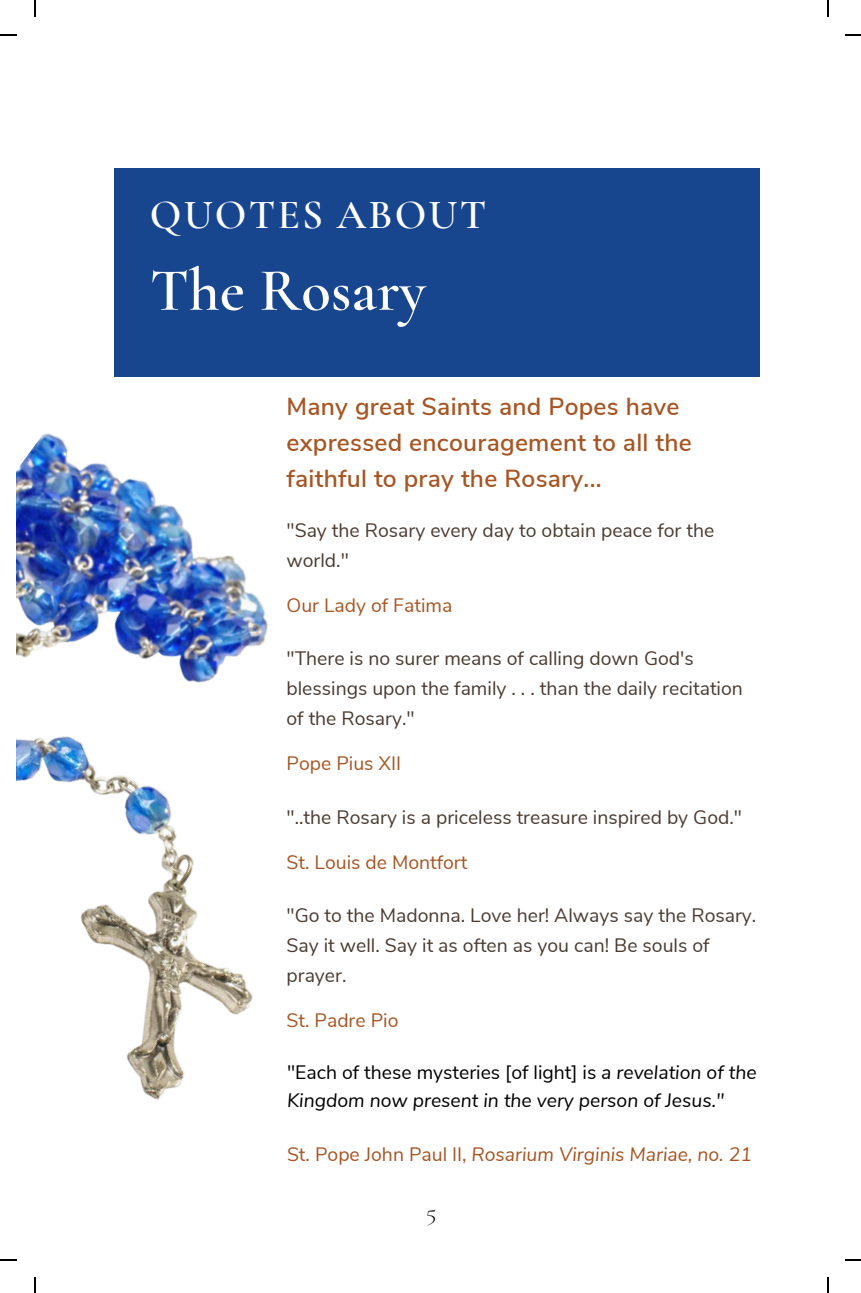
<style>
.page{position:relative;width:861px;height:1293px;background:#fff}
.page>*{position:absolute;margin:0;border:0;box-sizing:border-box;transform-origin:0 0}
.t1{font:600 60.8px "Cormorant Garamond";color:#fff}
.t2{font:600 41.4px "Cormorant Garamond";letter-spacing:.05em;color:#fff}
.t3{font:600 24.6px/36px "Nunito Sans";letter-spacing:.01em;color:#a65523}
.t4{font:300 24px "Cormorant SC";color:#000}
.t5{font:19.4px/30px "Nunito Sans";color:#4b3b31}
.t6{font:italic 19.4px/27px "Nunito Sans";color:#000}
.t7{font:19.4px "Nunito Sans";color:#a65523}
.t8{font:italic 19.4px "Nunito Sans";color:#a65523}
.s1{font-style:normal}
</style>
<div class="page">
<div style="left:114px;top:168px;width:645px;height:209px;background:#17468f"></div>
<img style="left:16px;top:433px;width:252px;height:828px">
<svg style="left:34px;top:0;width:2px;height:17px"></svg>
<svg style="left:0;top:35px;width:16px;height:1px"></svg>
<svg style="left:827px;top:0;width:1px;height:17px"></svg>
<svg style="left:845px;top:35px;width:15px;height:1px"></svg>
<svg style="left:34px;top:1277px;width:2px;height:15px"></svg>
<svg style="left:0;top:1259px;width:16px;height:1px"></svg>
<svg style="left:827px;top:1277px;width:1px;height:15px"></svg>
<svg style="left:845px;top:1259px;width:15px;height:1px"></svg>
<h2 class="t2" style="left:150px;top:189px;width:337px">QUOTES ABOUT</h2>
<h1 class="t1" style="left:150px;top:253px;width:277px">The Rosary</h1>
<p class="t3" style="left:286px;top:389px;width:406px">Many great Saints and Popes have expressed encouragement to all the faithful to pray the Rosary...</p>
<p class="t5" style="left:286px;top:515px;width:429px">"Say the Rosary every day to obtain peace for the world."</p>
<p class="t7" style="left:286px;top:592px;width:167px">Our Lady of Fatima</p>
<p class="t5" style="left:286px;top:643px;width:457px">"There is no surer means of calling down God's blessings upon the family . . . than the daily recitation of the Rosary."</p>
<p class="t7" style="left:286px;top:750px;width:116px">Pope Pius XII</p>
<p class="t5" style="left:286px;top:802px;width:457px">"..the Rosary is a priceless treasure inspired by God."</p>
<p class="t7" style="left:286px;top:848px;width:182px">St. Louis de Montfort</p>
<p class="t5" style="left:286px;top:900px;width:471px">"Go to the Madonna. Love her! Always say the Rosary.<br>Say it well. Say it as often as you can! Be souls of prayer.</p>
<p class="t7" style="left:286px;top:1007px;width:113px">St. Padre Pio</p>
<p class="t6" style="left:287px;top:1059px;width:471px"><span class="s1">"Each of these mysteries [of light] is</span> a revelation of the<br>Kingdom now present in the very person of Jesus."</p>
<p class="t8" style="left:287px;top:1140px;width:466px"><span class="s1">St. Pope John Paul II,</span> Rosarium Virginis Mariae, no. 21</p>
<p class="t4" style="left:426px;top:1199px;width:12px">5</p>
</div>
